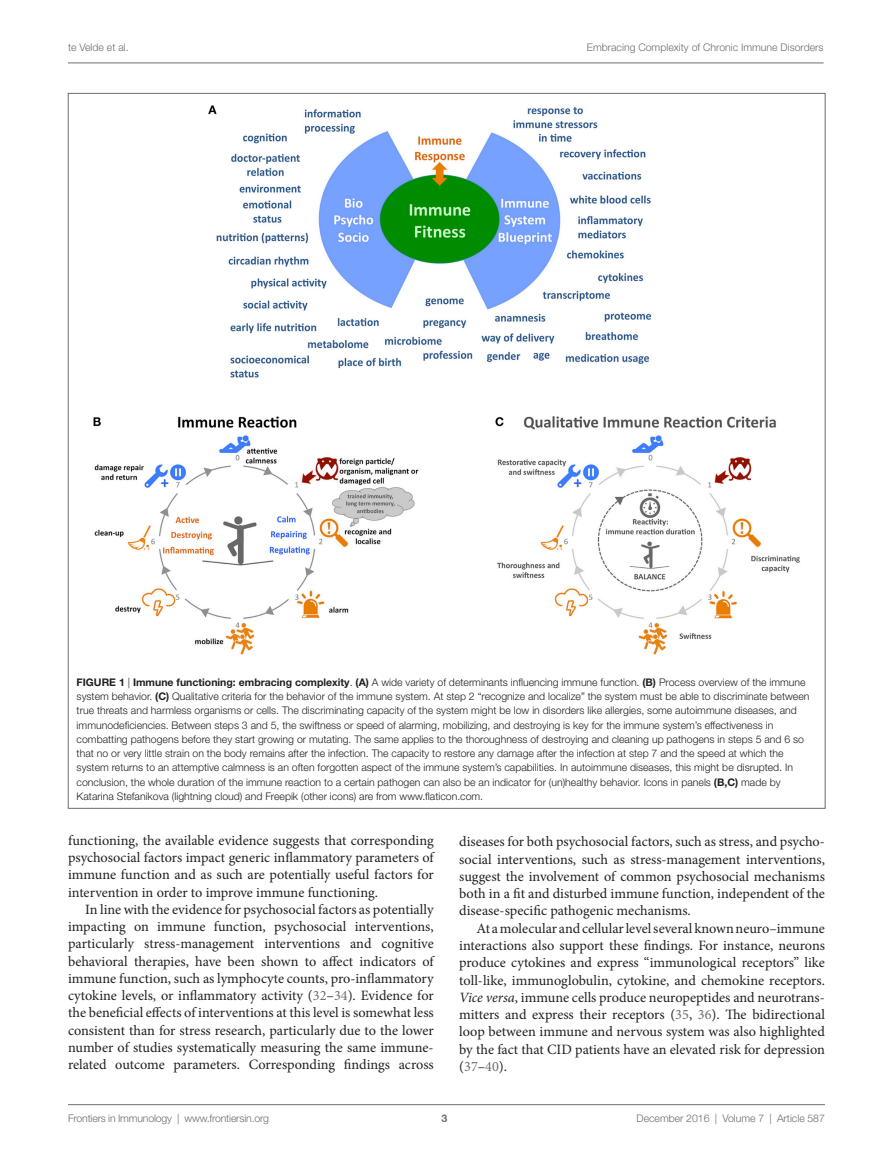
<style>
.page{position:relative;width:893px;height:1170px;background:#fff}
.page>*{position:absolute;margin:0;border:0;box-sizing:border-box;transform-origin:0 0}
.t1{font:14.25px/17.2px "Minion Pro";color:#231f20;text-align:justify}
.t2{font:300 10.5px/14.2px "Helvetica Neue LT Std";color:#231f20}
.t3{font:300 10.5px "Helvetica Neue LT Std";color:#6c6d70}
.t4{font:700 10.5px "Helvetica Neue LT Std";color:#6c6d70}
.s1{font-weight:700}
.s2{color:#6c6d70}
.s3{font-style:italic}
</style>
<div class="page">
<img style="left:93px;top:105px;width:707px;height:550px">
<hr style="left:68px;top:1104px;width:757px;height:1px;background:#6c6d70">
<hr style="left:68px;top:63px;width:755px;height:1px;background:#6c6d70">
<p class="t3" style="left:68px;top:41px;width:62px">te Velde et al.</p>
<p class="t3" style="left:587px;top:41px;width:238px">Embracing Complexity of Chronic Immune Disorders</p>
<p class="t2" style="left:77px;top:674px;width:734px"><span class="s1">FIGURE 1</span> | <span class="s1">Immune functioning: embracing complexity</span>. <span class="s1">(A)</span> A wide variety of determinants influencing immune function. <span class="s1">(B)</span> Process overview of the immune system behavior. <span class="s1">(C)</span> Qualitative criteria for the behavior of the immune system. At step 2 “recognize and localize” the system must be able to discriminate between true threats and harmless organisms or cells. The discriminating capacity of the system might be low in disorders like allergies, some autoimmune diseases, and immunodeficiencies. Between steps 3 and 5, the swiftness or speed of alarming, mobilizing, and destroying is key for the immune system’s effectiveness in combatting pathogens before they start growing or mutating. The same applies to the thoroughness of destroying and cleaning up pathogens in steps 5 and 6 so that no or very little strain on the body remains after the infection. The capacity to restore any damage after the infection at step 7 and the speed at which the system returns to an attemptive calmness is an often forgotten aspect of the immune system’s capabilities. In autoimmune diseases, this might be disrupted. In conclusion, the whole duration of the immune reaction to a certain pathogen can also be an indicator for (un)healthy behavior. Icons in panels <span class="s1">(B,C)</span> made by Katarina Stefanikova (lightning cloud) and Freepik (other icons) are from www.flaticon.com.</p>
<p class="t1" style="left:68px;top:831px;width:367px">functioning, the available evidence suggests that corresponding psychosocial factors impact generic inflammatory parameters of immune function and as such are potentially useful factors for intervention in order to improve immune functioning.</p>
<p class="t1" style="left:68px;top:900px;width:367px;text-indent:17px">In line with the evidence for psychosocial factors as potentially impacting on immune function, psychosocial interventions, particularly stress-management interventions and cognitive behavioral therapies, have been shown to affect indicators of immune function, such as lymphocyte counts, pro-inflammatory cytokine levels, or inflammatory activity (<span class="s2">32</span>–<span class="s2">34</span>). Evidence for the beneficial effects of interventions at this level is somewhat less consistent than for stress research, particularly due to the lower number of studies systematically measuring the same immune&shy;related outcome parameters. Corresponding findings across</p>
<p class="t1" style="left:459px;top:833px;width:367px">diseases for both psychosocial factors, such as stress, and psycho&shy;social interventions, such as stress-management interventions, suggest the involvement of common psychosocial mechanisms both in a fit and disturbed immune function, independent of the disease-specific pathogenic mechanisms.</p>
<p class="t1" style="left:459px;top:919px;width:367px;text-indent:17px">At a molecular and cellular level several known neuro–immune interactions also support these findings. For instance, neurons produce cytokines and express “immunological receptors” like toll-like, immunoglobulin, cytokine, and chemokine receptors.<br><span class="s3">Vice versa</span>, immune cells produce neuropeptides and neurotrans&shy;mitters and express their receptors (<span class="s2">35</span>, <span class="s2">36</span>). The bidirectional loop between immune and nervous system was also highlighted by the fact that CID patients have an elevated risk for depression (<span class="s2">37</span>–<span class="s2">40</span>).</p>
<p class="t3" style="left:68px;top:1111px;width:203px">Frontiers in Immunology | www.frontiersin.org</p>
<p class="t3" style="left:636px;top:1111px;width:190px">December 2016 | Volume 7 | Article 587</p>
<p class="t4" style="left:441px;top:1111px;width:7px">3</p>
</div>
